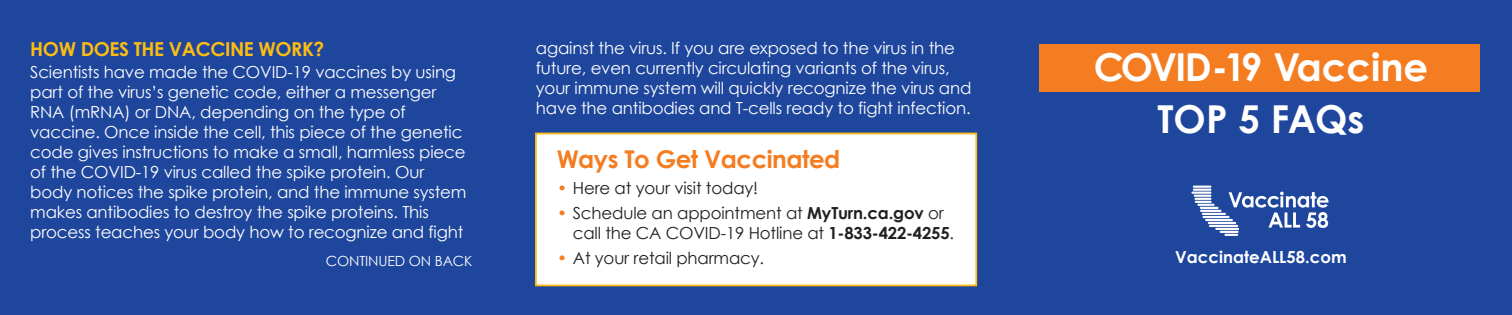
<style>
.page{position:relative;width:1512px;height:315px;background:#1e469d}
.page>*{position:absolute;margin:0;border:0;box-sizing:border-box;transform-origin:0 0}
.t1{font:700 38.5px "Century Gothic";letter-spacing:-.04em;color:#fff}
.t2{font:700 38.5px "Century Gothic";letter-spacing:-.015em;color:#fff}
.t3{font:700 24.5px "Century Gothic";letter-spacing:-.02em;color:#f47d21}
.t4{font:700 19.25px "Century Gothic";letter-spacing:-.02em;color:#fdbc12}
.t5{font:16.62px/19.9px "Century Gothic";letter-spacing:-.01em;color:#fff}
.t6{font:16.62px/19.9px "Century Gothic";letter-spacing:-.01em;color:#231f20}
.t7{font:700 16.62px "Century Gothic";color:#fff}
.t8{font:14px "Century Gothic";letter-spacing:-.01em;color:#fff}
.s1{color:#f47d21}
.s2{font-weight:700}
</style>
<div class="page">
<svg style="left:1191px;top:186px;width:138px;height:50px"></svg>
<div style="left:1040px;top:44px;width:440px;height:48px;background:#f47d21"></div>
<div style="left:535px;top:133px;width:442px;height:153px;background:#fff;border:2px solid #fdbc12"></div>
<p class="t4" style="left:30px;top:37px;width:296px">HOW DOES THE VACCINE WORK?</p>
<p class="t5" style="left:30px;top:62px;width:438px">Scientists have made the COVID-19 vaccines by using part of the virus’s genetic code, either a messenger RNA (mRNA) or DNA, depending on the type of vaccine. Once inside the cell, this piece of the genetic code gives instructions to make a small, harmless piece of the COVID-19 virus called the spike protein. Our body notices the spike protein, and the immune system makes antibodies to destroy the spike proteins. This process teaches your body how to recognize and fight</p>
<p class="t8" style="left:326px;top:252px;width:148px">CONTINUED ON BACK</p>
<p class="t5" style="left:536px;top:38px;width:437px">against the virus. If you are exposed to the virus in the future, even currently circulating variants of the virus, your immune system will quickly recognize the virus and have the antibodies and T-cells ready to fight infection.</p>
<p class="t3" style="left:557px;top:144px;width:285px">Ways To Get Vaccinated</p>
<p class="t6" style="left:557px;top:178px;width:203px"><span class="s1">•</span> Here at your visit today!</p>
<p class="t6" style="left:573px;top:203px;width:383px;text-indent:-16px"><span class="s1">•</span> Schedule an appointment at <span class="s2">MyTurn.ca.gov</span> or call the CA COVID-19 Hotline at <span class="s2">1-833-422-4255</span>.</p>
<p class="t6" style="left:557px;top:248px;width:209px"><span class="s1">•</span> At your retail pharmacy.</p>
<p class="t1" style="left:1094px;top:43px;width:336px">COVID-19 Vaccine</p>
<p class="t2" style="left:1157px;top:95px;width:209px">TOP 5 FAQs</p>
<p class="t7" style="left:1175px;top:247px;width:173px">VaccinateALL58.com</p>
</div>
